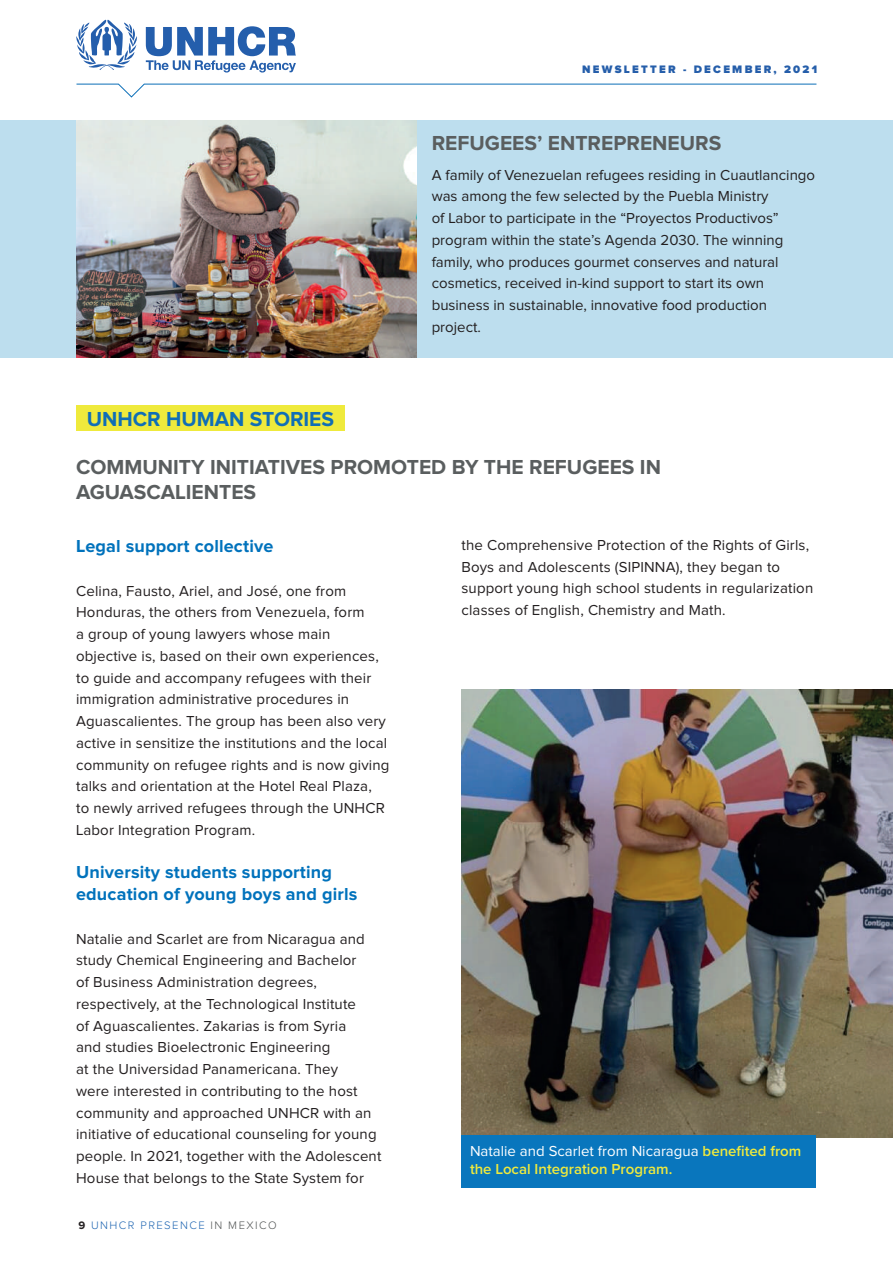
<style>
.page{position:relative;width:893px;height:1263px;background:#fff}
.page>*{position:absolute;margin:0;border:0;box-sizing:border-box;transform-origin:0 0}
.t1{font:700 21px/25.2px "Proxima Nova";color:#5a5e5f}
.t2{font:700 21px "Proxima Nova";color:#106eb6}
.t3{font:700 18px/21.8px "Proxima Nova";letter-spacing:.01em;color:#0072bc}
.t4{font:15px/21.8px "Proxima Nova";letter-spacing:.01em;color:#231f20}
.t5{font:600 15px/18px "Proxima Nova";color:#efea3d}
.t6{font:900 11.25px "Proxima Nova";letter-spacing:.2em;color:#255eaa}
.t7{font:300 11.25px "Proxima Nova";letter-spacing:.13em;color:#1d64b1}
.s1{font-weight:700;color:#231f20}
.s2{color:#4f5252}
.s3{font-weight:400;color:#fff}
</style>
<div class="page">
<svg style="left:76px;top:84px;width:741px;height:14px"></svg>
<svg style="left:76px;top:20px;width:61px;height:50px"></svg>
<svg style="left:146px;top:26px;width:150px;height:47px"></svg>
<div style="left:0;top:120px;width:893px;height:237px;background:#bddeee"></div>
<img style="left:76px;top:120px;width:341px;height:237px">
<div style="left:76px;top:405px;width:268px;height:26px;background:#efea3c"></div>
<img style="left:461px;top:690px;width:432px;height:447px">
<div style="left:461px;top:1135px;width:355px;height:52px;background:#0976bd"></div>
<p class="t6" style="left:582px;top:64px;width:236px">NEWSLETTER - DECEMBER, 2021</p>
<h1 class="t1" style="left:432px;top:132px;width:291px">REFUGEES’ ENTREPRENEURS</h1>
<h1 class="t2" style="left:87px;top:410px;width:249px">UNHCR HUMAN STORIES</h1>
<p class="t4" style="left:432px;top:164px;width:385px">A family of Venezuelan refugees residing in Cuautlancingo was among the few selected by the Puebla Ministry<br>of Labor to participate in the “Proyectos Productivos” program within the state’s Agenda 2030. The winning family, who produces gourmet conserves and natural cosmetics, received in-kind support to start its own business in sustainable, innovative food production project.</p>
<h1 class="t1" style="left:76px;top:455px;width:586px">COMMUNITY INITIATIVES PROMOTED BY THE REFUGEES IN<br>AGUASCALIENTES</h1>
<p class="t3" style="left:76px;top:536px;width:199px">Legal support collective</p>
<p class="t4" style="left:76px;top:580px;width:315px">Celina, Fausto, Ariel, and José, one from Honduras, the others from Venezuela, form<br>a group of young lawyers whose main objective is, based on their own experiences, to guide and accompany refugees with their immigration administrative procedures in Aguascalientes. The group has been also very active in sensitize the institutions and the local community on refugee rights and is now giving talks and orientation at the Hotel Real Plaza,<br>to newly arrived refugees through the UNHCR Labor Integration Program.</p>
<p class="t3" style="left:76px;top:862px;width:283px">University students supporting education of young boys and girls</p>
<p class="t4" style="left:76px;top:928px;width:307px">Natalie and Scarlet are from Nicaragua and study Chemical Engineering and Bachelor<br>of Business Administration degrees, respectively, at the Technological Institute<br>of Aguascalientes. Zakarias is from Syria<br>and studies Bioelectronic Engineering<br>at the Universidad Panamericana. They<br>were interested in contributing to the host community and approached UNHCR with an initiative of educational counseling for young people. In 2021, together with the Adolescent House that belongs to the State System for</p>
<p class="t7" style="left:78px;top:1220px;width:200px"><span class="s1">9</span> UNHCR PRESENCE <span class="s2">IN MEXICO</span></p>
<p class="t4" style="left:461px;top:534px;width:353px">the Comprehensive Protection of the Rights of Girls, Boys and Adolescents (SIPINNA), they began to support young high school students in regularization classes of English, Chemistry and Math.</p>
<p class="t5" style="left:470px;top:1142px;width:333px"><span class="s3">Natalie and Scarlet from Nicaragua</span> benefited from the Local Integration Program.</p>
</div>
